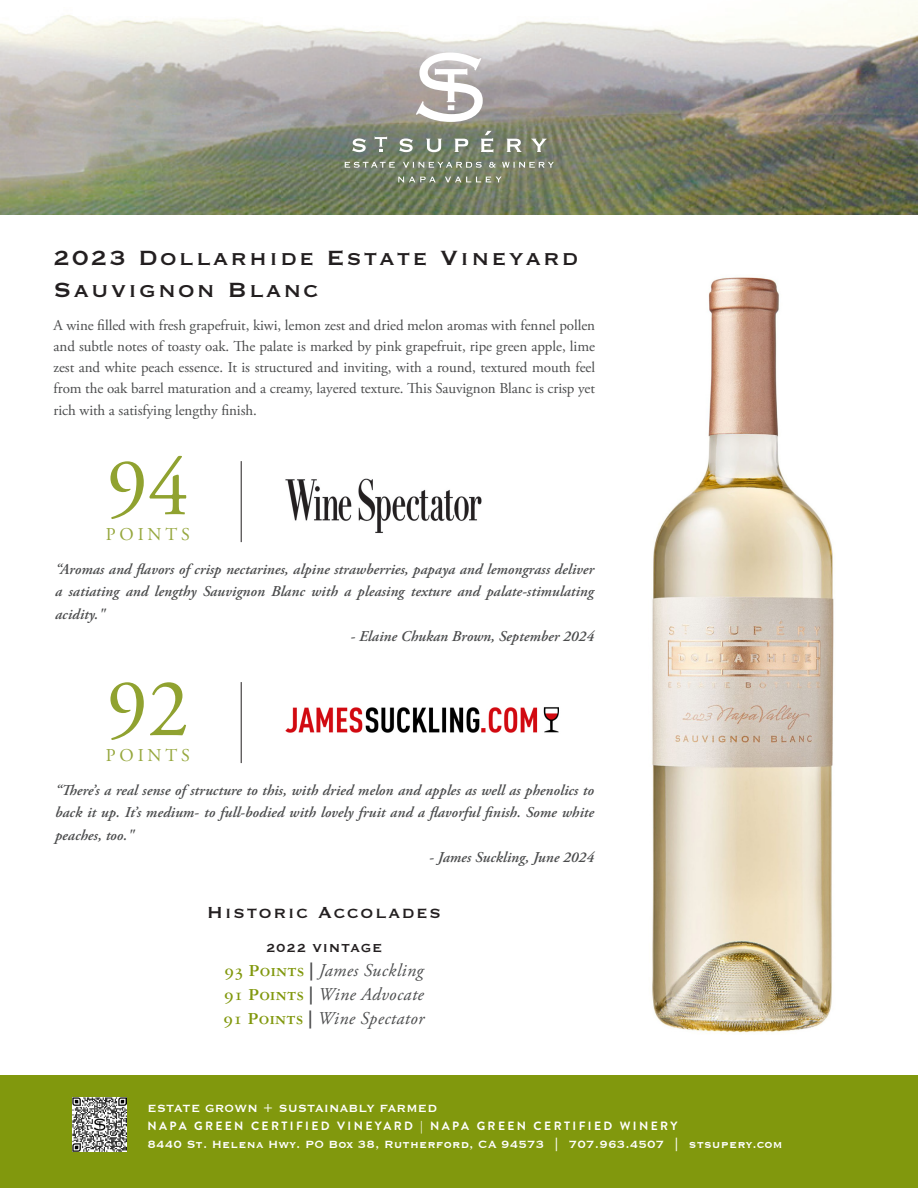
<style>
.page{position:relative;width:918px;height:1188px;background:#fff}
.page>*{position:absolute;margin:0;border:0;box-sizing:border-box;transform-origin:0 0}
.t1{font:82.5px "Adobe Garamond Pro";color:#90a230}
._1-_Wine_Name_-_BROW{font:27px "Copperplate Gothic Std 31 BC";letter-spacing:.08em;color:#231f20}
._1-_Wine_Name_-_BROW-2{font:21px "Copperplate Gothic Std 31 BC";letter-spacing:.08em;color:#231f20}
.t2{font:italic 18px "Adobe Garamond Pro";letter-spacing:.025em;color:#4b4c4d}
._3_-_Points_-_LARGER{font:18px "Adobe Garamond Pro";letter-spacing:.215em;color:#96a73d}
._2_-_Body_Copy{font:italic 600 15px/22.5px "Adobe Garamond Pro";letter-spacing:.005em;color:#4b4c4d;text-align:justify}
._5_-_Publication{font:15px/21px "Adobe Garamond Pro";letter-spacing:-.005em;color:#4b4c4d;text-align:justify}
.t3{font:700 15px "Copperplate Gothic BT";letter-spacing:.05em;color:#231f20}
._5_-_Publication-2{font:700 13.5px "Copperplate Gothic BT";letter-spacing:.01em;color:#fff}
._5_-_Publication-3{font:700 12px "Brandon Grotesque";letter-spacing:.2em;color:#fff}
.s1{font-family:"Garamond Three Bold SC";font-style:normal;color:#81980d}
.s2{font-weight:700;font-style:normal}
</style>
<div class="page">
<div style="left:0;top:1076px;width:918px;height:112px;background:#81980d"></div>
<img style="left:73px;top:1098px;width:54px;height:54px">
<img style="left:652px;top:277px;width:182px;height:757px">
<img style="left:0;top:0;width:918px;height:214px">
<svg style="left:416px;top:52px;width:67px;height:70px"></svg>
<svg style="left:345px;top:162px;width:50px;height:6px"></svg>
<svg style="left:403px;top:162px;width:79px;height:6px"></svg>
<svg style="left:489px;top:162px;width:6px;height:6px"></svg>
<svg style="left:502px;top:162px;width:52px;height:6px"></svg>
<svg style="left:398px;top:177px;width:38px;height:5px"></svg>
<svg style="left:445px;top:176px;width:57px;height:7px"></svg>
<svg style="left:352px;top:138px;width:14px;height:14px"></svg>
<svg style="left:375px;top:136px;width:12px;height:15px"></svg>
<svg style="left:399px;top:138px;width:14px;height:14px"></svg>
<svg style="left:426px;top:139px;width:16px;height:13px"></svg>
<svg style="left:455px;top:139px;width:13px;height:13px"></svg>
<svg style="left:507px;top:139px;width:14px;height:13px"></svg>
<svg style="left:531px;top:139px;width:16px;height:13px"></svg>
<svg style="left:481px;top:131px;width:12px;height:21px"></svg>
<img style="left:285px;top:707px;width:274px;height:26px">
<hr style="left:241px;top:682px;width:1px;height:81px;background:#231f20">
<hr style="left:241px;top:461px;width:1px;height:81px;background:#231f20">
<img style="left:285px;top:478px;width:197px;height:55px">
<p class="_1-_Wine_Name_-_BROW" style="left:54px;top:244px;width:526px">2023 Dollarhide Estate Vineyard</p>
<p class="_1-_Wine_Name_-_BROW" style="left:54px;top:277px;width:267px">Sauvignon Blanc</p>
<p class="_5_-_Publication" style="left:54px;top:315px;width:543px">A wine filled with fresh grapefruit, kiwi, lemon zest and dried melon aromas with fennel pollen and subtle notes of toasty oak. The palate is marked by pink grapefruit, ripe green apple, lime zest and white peach essence. It is structured and inviting, with a round, textured mouth feel from the oak barrel maturation and a creamy, layered texture. This Sauvignon Blanc is crisp yet</p>
<p class="_5_-_Publication" style="left:54px;top:401px;width:205px">rich with a satisfying lengthy finish.</p>
<p class="t1" style="left:107px;top:438px;width:84px">94</p>
<p class="_3_-_Points_-_LARGER" style="left:106px;top:524px;width:86px">POINTS</p>
<p class="_2_-_Body_Copy" style="left:55px;top:559px;width:540px">“Aromas and flavors of crisp nectarines, alpine strawberries, papaya and lemongrass deliver a satiating and lengthy Sauvignon Blanc with a pleasing texture and palate-stimulating acidity."</p>
<p class="_2_-_Body_Copy" style="left:351px;top:626px;width:245px">- Elaine Chukan Brown, September 2024</p>
<p class="t1" style="left:107px;top:659px;width:84px">92</p>
<p class="_3_-_Points_-_LARGER" style="left:106px;top:744px;width:86px">POINTS</p>
<p class="_2_-_Body_Copy" style="left:55px;top:780px;width:540px">“There’s a real sense of structure to this, with dried melon and apples as well as phenolics to back it up. It’s medium- to full-bodied with lovely fruit and a flavorful finish. Some white peaches, too."</p>
<p class="_2_-_Body_Copy" style="left:429px;top:847px;width:166px">- James Suckling, June 2024</p>
<p class="_1-_Wine_Name_-_BROW-2" style="left:207px;top:902px;width:236px">Historic Accolades</p>
<p class="t3" style="left:266px;top:940px;width:118px">2022 VINTAGE</p>
<p class="t2" style="left:225px;top:960px;width:200px"><span class="s1">93 Points</span> <span class="s2">|</span> James Suckling</p>
<p class="t2" style="left:225px;top:984px;width:201px"><span class="s1">91 Points</span> <span class="s2">|</span> Wine Advocate</p>
<p class="t2" style="left:224px;top:1008px;width:202px"><span class="s1">91 Points</span> <span class="s2">|</span> Wine Spectator</p>
<p class="_5_-_Publication-2" style="left:148px;top:1101px;width:291px">ESTATE GROWN + SUSTAINABLY FARMED</p>
<p class="_5_-_Publication-3" style="left:148px;top:1118px;width:532px">NAPA GREEN CERTIFIED VINEYARD | NAPA GREEN CERTIFIED WINERY</p>
<p class="_5_-_Publication-2" style="left:148px;top:1137px;width:637px">8440 St. Helena Hwy. PO Box 38, Rutherford, CA 94573 | 707.963.4507 | stsupery.com</p>
</div>
